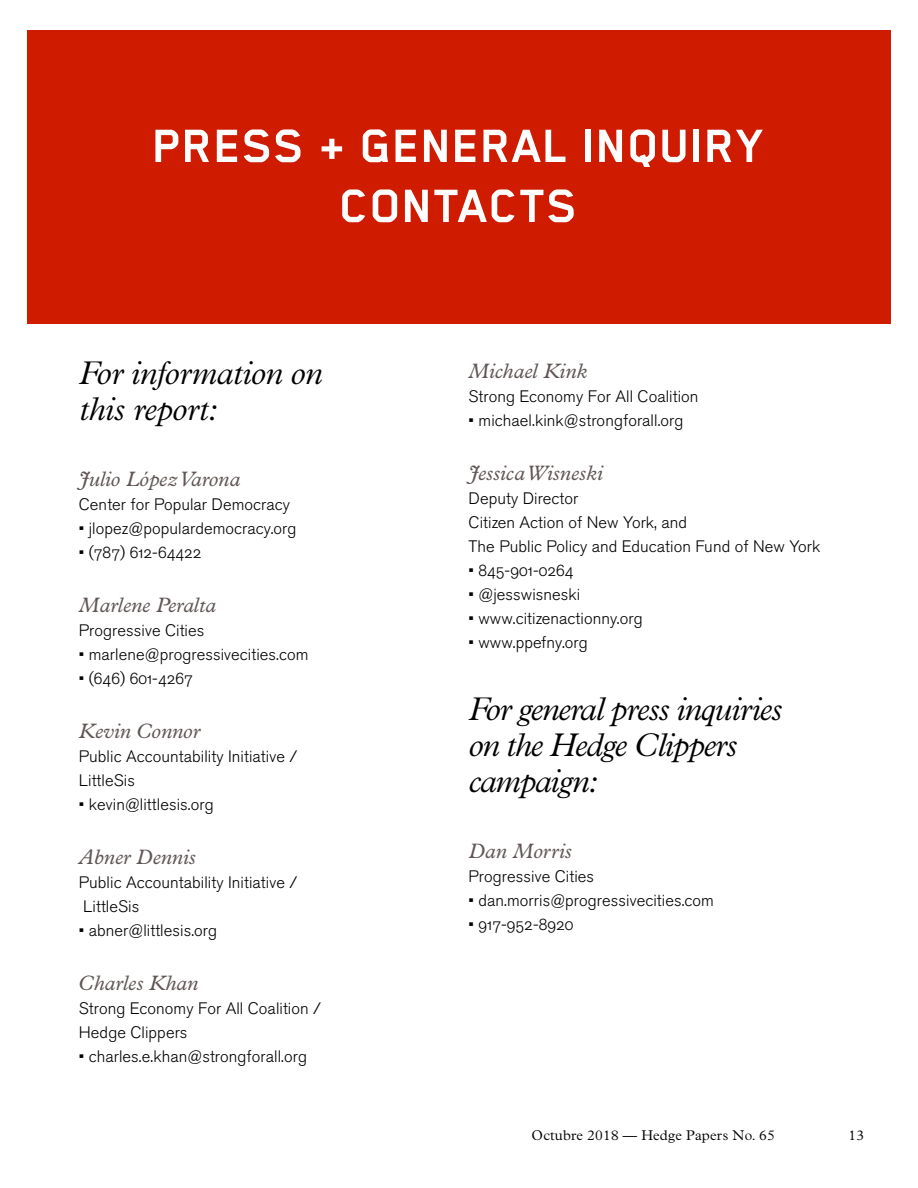
<style>
.page{position:relative;width:918px;height:1188px;background:#fff}
.page>*{position:absolute;margin:0;border:0;box-sizing:border-box;transform-origin:0 0}
.t1{font:700 54px/60px "Blender Pro";letter-spacing:.01em;color:#fff;text-align:center}
.t2{font:italic 300 33px/36px "Plantin MT Pro";letter-spacing:-.035em;color:#000}
.t3{font:italic 300 33px/36px "Plantin MT Pro";letter-spacing:-.015em;color:#000}
.t4{font:italic 21px "Plantin MT Pro";color:#5f5654}
.t5{font:16.5px/24px "Akzidenz Grotesk BQ Light Os F";letter-spacing:.005em;color:#000}
.t6{font:300 14.25px "Plantin MT Pro";letter-spacing:.01em;color:#000}
</style>
<div class="page">
<div style="left:27px;top:30px;width:864px;height:294px;background:#cf1b00"></div>
<h1 class="t1" style="left:153px;top:115px;width:613px">PRESS + GENERAL INQUIRY<br>CONTACTS</h1>
<h2 class="t3" style="left:79px;top:356px;width:245px">For information on this report:</h2>
<p class="t4" style="left:79px;top:467px;width:163px">Julio López Varona</p>
<p class="t5" style="left:79px;top:493px;width:213px">Center for Popular Democracy</p>
<p class="t5" style="left:79px;top:517px;width:219px">• jlopez@populardemocracy.org</p>
<p class="t5" style="left:79px;top:541px;width:124px">• (787) 612-64422</p>
<p class="t4" style="left:79px;top:593px;width:139px">Marlene Peralta</p>
<p class="t5" style="left:79px;top:619px;width:127px">Progressive Cities</p>
<p class="t5" style="left:79px;top:643px;width:231px">• marlene@progressivecities.com</p>
<p class="t5" style="left:79px;top:667px;width:115px">• (646) 601-4267</p>
<p class="t4" style="left:79px;top:719px;width:123px">Kevin Connor</p>
<p class="t5" style="left:79px;top:745px;width:220px">Public Accountability Initiative /<br>LittleSis</p>
<p class="t5" style="left:79px;top:793px;width:136px">• kevin@littlesis.org</p>
<p class="t4" style="left:79px;top:845px;width:118px">Abner Dennis</p>
<p class="t5" style="left:79px;top:871px;width:220px">Public Accountability Initiative /<br>LittleSis</p>
<p class="t5" style="left:79px;top:919px;width:140px">• abner@littlesis.org</p>
<p class="t4" style="left:79px;top:971px;width:121px">Charles Khan</p>
<p class="t5" style="left:79px;top:997px;width:244px">Strong Economy For All Coalition /<br>Hedge Clippers</p>
<p class="t5" style="left:79px;top:1045px;width:230px">• charles.e.khan@strongforall.org</p>
<p class="t4" style="left:469px;top:359px;width:120px">Michael Kink</p>
<p class="t5" style="left:469px;top:385px;width:231px">Strong Economy For All Coalition</p>
<p class="t5" style="left:469px;top:409px;width:216px">• michael.kink@strongforall.org</p>
<p class="t4" style="left:469px;top:461px;width:136px">Jessica Wisneski</p>
<p class="t5" style="left:469px;top:487px;width:353px">Deputy Director<br>Citizen Action of New York, and<br>The Public Policy and Education Fund of New York</p>
<p class="t5" style="left:469px;top:559px;width:106px">• 845-901-0264</p>
<p class="t5" style="left:469px;top:583px;width:113px">• @jesswisneski</p>
<p class="t5" style="left:469px;top:607px;width:176px">• www.citizenactionny.org</p>
<p class="t5" style="left:469px;top:631px;width:121px">• www.ppefny.org</p>
<h2 class="t2" style="left:469px;top:692px;width:315px">For general press inquiries on the Hedge Clippers campaign:</h2>
<p class="t4" style="left:469px;top:839px;width:105px">Dan Morris</p>
<p class="t5" style="left:469px;top:865px;width:127px">Progressive Cities</p>
<p class="t5" style="left:469px;top:889px;width:247px">• dan.morris@progressivecities.com</p>
<p class="t5" style="left:469px;top:913px;width:106px">• 917-952-8920</p>
<p class="t6" style="left:532px;top:1127px;width:245px">Octubre 2018 — Hedge Papers No. 65</p>
<p class="t6" style="left:849px;top:1127px;width:17px">13</p>
</div>
